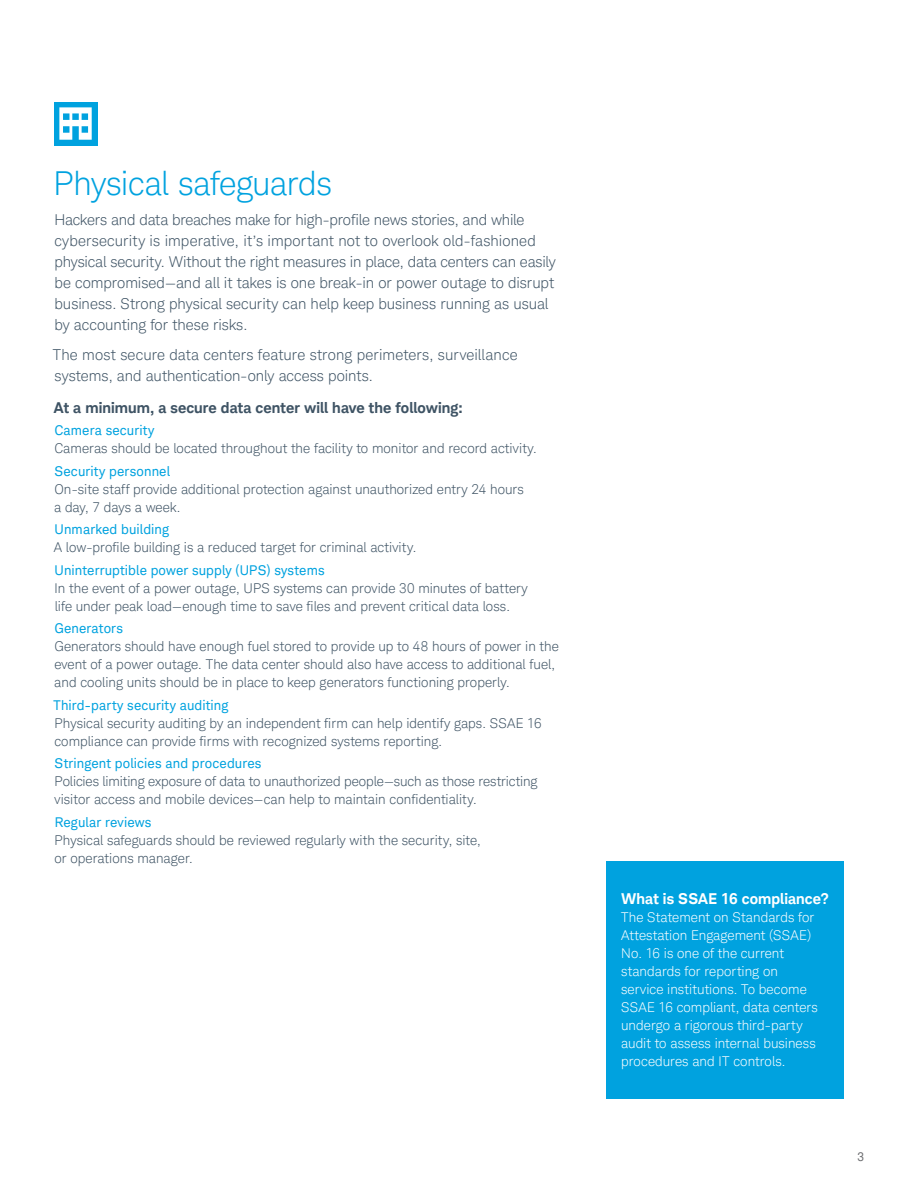
<style>
.page{position:relative;width:918px;height:1188px;background:#fff}
.page>*{position:absolute;margin:0;border:0;box-sizing:border-box;transform-origin:0 0}
.t1{font:300 33px "Charles Modern";letter-spacing:-.01em;color:#00a2df}
.Intro_Body{font:300 15px/21px "Charles Modern";color:#3e5364}
.t2{font:700 15px "Charles Modern";letter-spacing:.005em;color:#3e5364}
.t3{font:700 15px "Charles Modern";letter-spacing:.01em;color:#fff}
.Body{font:300 13.5px/18px "Charles Modern";letter-spacing:.005em;color:#3e5364}
.Body-2{font:300 13.5px/18px "Charles Modern";letter-spacing:.005em;color:#fff}
.t4{font:13.5px "Charles Modern";letter-spacing:.015em;color:#00a2df}
.t5{font:12px "Charles Modern";color:#6c6d70}
</style>
<div class="page">
<div style="left:606px;top:861px;width:237px;height:237px;background:#00a2df"></div>
<div style="left:54px;top:102px;width:43px;height:43px;background:#00a2df"></div>
<svg style="left:59px;top:107px;width:33px;height:33px"></svg>
<h2 class="t1" style="left:54px;top:164px;width:280px">Physical safeguards</h2>
<p class="Intro_Body" style="left:54px;top:209px;width:503px">Hackers and data breaches make for high-profile news stories, and while cybersecurity is imperative, it’s important not to overlook old-fashioned physical security. Without the right measures in place, data centers can easily be compromised—and all it takes is one break-in or power outage to disrupt business. Strong physical security can help keep business running as usual by accounting for these risks.</p>
<p class="Intro_Body" style="left:53px;top:344px;width:466px">The most secure data centers feature strong perimeters, surveillance systems, and authentication-only access points.</p>
<h3 class="t2" style="left:54px;top:398px;width:410px">At a minimum, a secure data center will have the following:</h3>
<h4 class="t4" style="left:54px;top:422px;width:102px">Camera security</h4>
<p class="Body" style="left:54px;top:439px;width:484px">Cameras should be located throughout the facility to monitor and record activity.</p>
<h4 class="t4" style="left:55px;top:463px;width:117px">Security personnel</h4>
<p class="Body" style="left:54px;top:480px;width:471px">On-site staff provide additional protection against unauthorized entry 24 hours a day, 7 days a week.</p>
<h4 class="t4" style="left:55px;top:521px;width:116px">Unmarked building</h4>
<p class="Body" style="left:54px;top:538px;width:364px">A low-profile building is a reduced target for criminal activity.</p>
<h4 class="t4" style="left:55px;top:562px;width:272px">Uninterruptible power supply (UPS) systems</h4>
<p class="Body" style="left:55px;top:579px;width:475px">In the event of a power outage, UPS systems can provide 30 minutes of battery life under peak load—enough time to save files and prevent critical data loss.</p>
<h4 class="t4" style="left:54px;top:620px;width:70px">Generators</h4>
<p class="Body" style="left:54px;top:637px;width:506px">Generators should have enough fuel stored to provide up to 48 hours of power in the event of a power outage. The data center should also have access to additional fuel, and cooling units should be in place to keep generators functioning properly.</p>
<h4 class="t4" style="left:54px;top:697px;width:176px">Third-party security auditing</h4>
<p class="Body" style="left:54px;top:714px;width:489px">Physical security auditing by an independent firm can help identify gaps. SSAE 16 compliance can provide firms with recognized systems reporting.</p>
<h4 class="t4" style="left:55px;top:755px;width:208px">Stringent policies and procedures</h4>
<p class="Body" style="left:55px;top:772px;width:485px">Policies limiting exposure of data to unauthorized people—such as those restricting visitor access and mobile devices—can help to maintain confidentiality.</p>
<h4 class="t4" style="left:55px;top:814px;width:98px">Regular reviews</h4>
<p class="Body" style="left:54px;top:831px;width:428px">Physical safeguards should be reviewed regularly with the security, site, or operations manager.</p>
<h3 class="t3" style="left:621px;top:890px;width:209px">What is SSAE 16 compliance?</h3>
<p class="Body-2" style="left:621px;top:908px;width:198px">The Statement on Standards for<br>Attestation Engagement (SSAE)<br>No. 16 is one of the current standards for reporting on service institutions. To become<br>SSAE 16 compliant, data centers undergo a rigorous third-party audit to assess internal business procedures and IT controls.</p>
<p class="t5" style="left:857px;top:1149px;width:8px">3</p>
</div>
